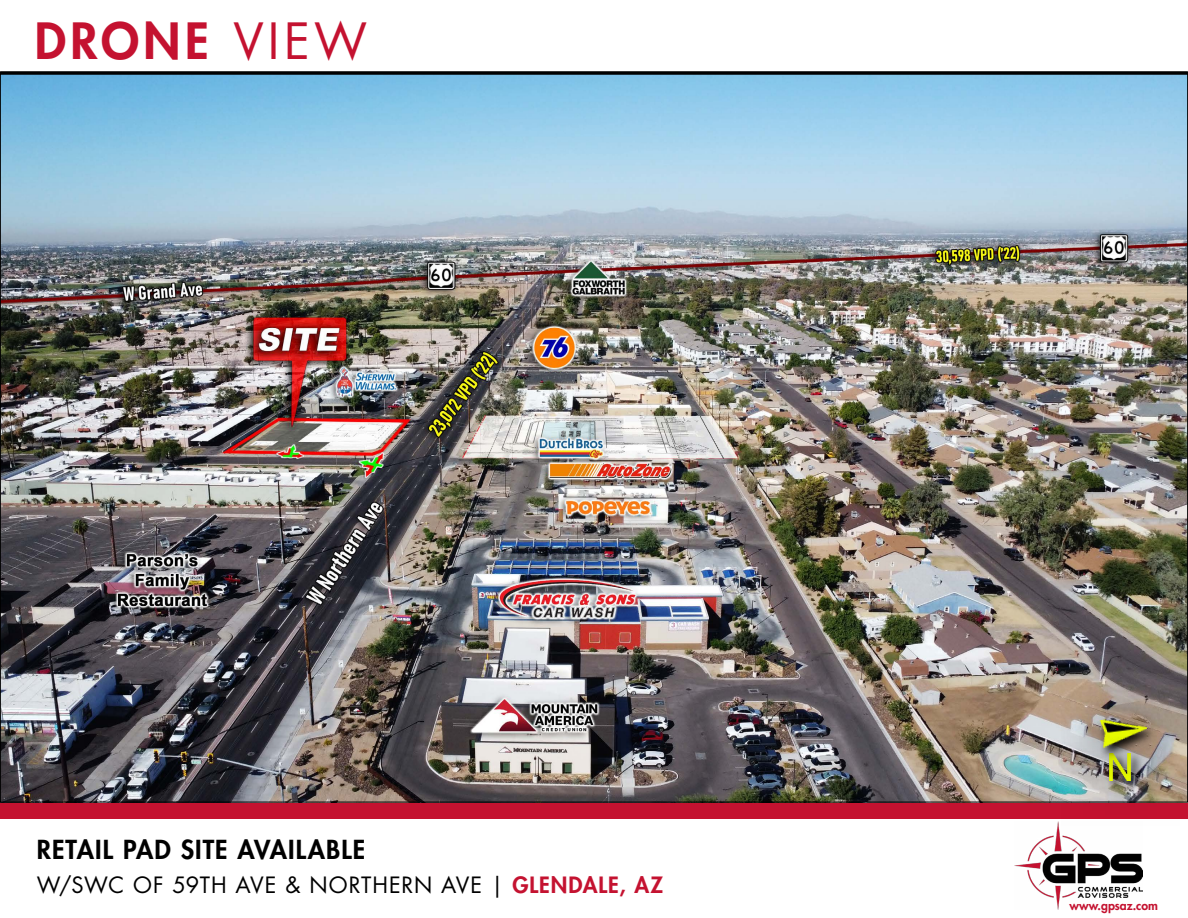
<style>
.page{position:relative;width:1188px;height:918px;background:#fff}
.page>*{position:absolute;margin:0;border:0;box-sizing:border-box;transform-origin:0 0}
.t1{font:800 48.6px "Futura Std";letter-spacing:.09em;color:#c41230}
.t2{font:800 25.5px "Futura Std";letter-spacing:.04em;color:#000}
.t3{font:21.9px "Futura Std";letter-spacing:.035em;color:#000}
.t4{font:800 12.3px "Futura Std";color:#c41230}
.s1{font-weight:400}
.s2{font-weight:800;color:#c41230}
</style>
<div class="page">
<div style="left:0;top:802px;width:1188px;height:17px;background:#c41230"></div>
<hr style="left:0;top:72px;width:1188px;height:3px;background:#000">
<img style="left:1014px;top:822px;width:129px;height:87px">
<img style="left:2px;top:76px;width:1184px;height:724px">
<svg style="left:1061px;top:799px;width:119px;height:27px"></svg>
<img style="left:1046px;top:664px;width:142px;height:135px">
<img style="left:1095px;top:715px;width:54px;height:33px">
<h1 class="t1" style="left:35px;top:10px;width:334px">DRONE <span class="s1">VIEW</span></h1>
<p class="t2" style="left:37px;top:834px;width:330px">RETAIL PAD SITE AVAILABLE</p>
<p class="t3" style="left:37px;top:871px;width:628px">W/SWC OF 59TH AVE &amp; NORTHERN AVE | <span class="s2">GLENDALE, AZ</span></p>
<p class="t4" style="left:1070px;top:897px;width:90px">www.gpsaz.com</p>
</div>
